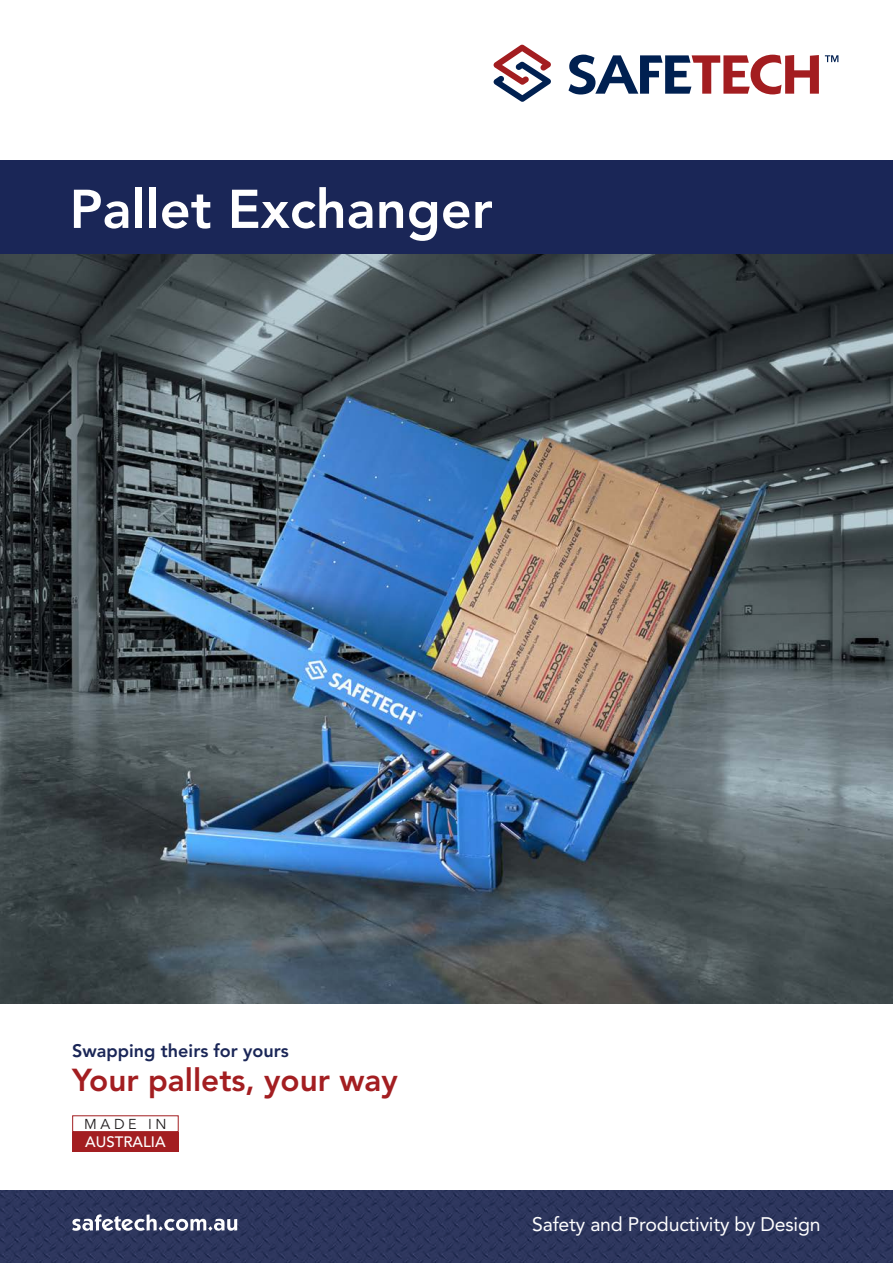
<style>
.page{position:relative;width:893px;height:1263px;background:#fff}
.page>*{position:absolute;margin:0;border:0;box-sizing:border-box;transform-origin:0 0}
.t1{font:800 54px "Avenir LT Std";color:#fff}
.Heading_1_red{font:800 31.5px "Avenir LT Std";color:#a31e21}
.t2{font:19.5px "Avenir LT Std";letter-spacing:-.01em;color:#fff}
.Heading_2-blue{font:800 18px "Avenir LT Std";color:#1a2657}
.t3{font:500 15px "Avenir LT Std";color:#fff}
.t4{font:14.25px "Avenir LT Std";letter-spacing:.26em;color:#231f20}
</style>
<div class="page">
<svg style="left:568px;top:55px;width:251px;height:40px"></svg>
<svg style="left:494px;top:45px;width:57px;height:57px"></svg>
<svg style="left:825px;top:55px;width:13px;height:7px"></svg>
<div style="left:0;top:160px;width:893px;height:97px;background:#1a2657"></div>
<img style="left:0;top:1191px;width:893px;height:72px">
<svg style="left:72px;top:1214px;width:165px;height:17px"></svg>
<img style="left:0;top:254px;width:893px;height:750px">
<div style="left:72px;top:1115px;width:107px;height:17px;border:1px solid #a31e21"></div>
<div style="left:72px;top:1132px;width:107px;height:19px;background:#a31e21"></div>
<p class="t1" style="left:70px;top:177px;width:425px">Pallet Exchanger</p>
<p class="Heading_2-blue" style="left:72px;top:1040px;width:218px">Swapping theirs for yours</p>
<p class="Heading_1_red" style="left:72px;top:1061px;width:327px">Your pallets, your way</p>
<p class="t4" style="left:84px;top:1116px;width:84px">MADE IN</p>
<p class="t3" style="left:85px;top:1133px;width:82px">AUSTRALIA</p>
<p class="t2" style="left:532px;top:1213px;width:290px">Safety and Productivity by Design</p>
</div>
